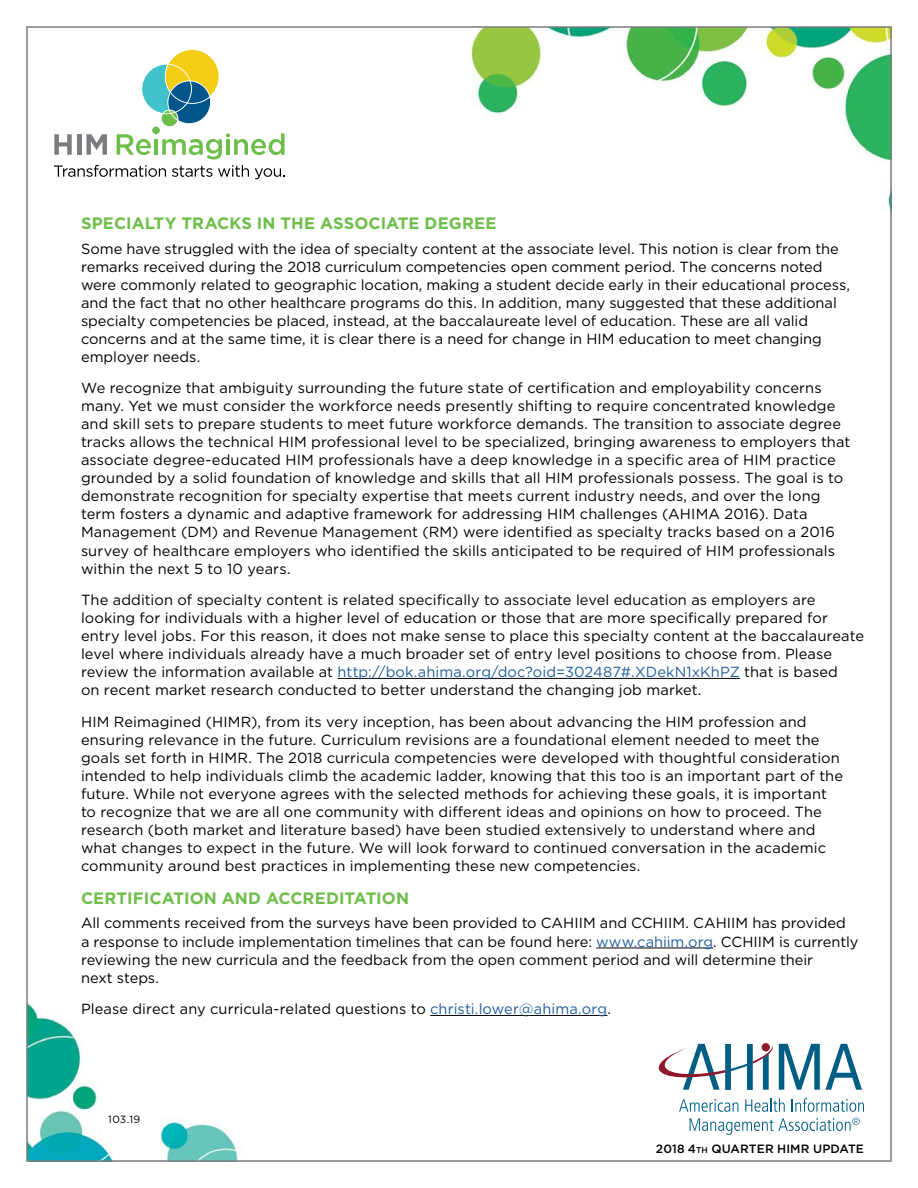
<style>
.page{position:relative;width:918px;height:1188px;background:#fff}
.page>*{position:absolute;margin:0;border:0;box-sizing:border-box;transform-origin:0 0}
.t1{font:700 16.5px "Gotham";letter-spacing:.005em;color:#6ebe4a}
.t2{font:14.7px/18px "Gotham";letter-spacing:.005em;color:#000}
.t3{font:500 12px "Gotham";letter-spacing:.01em;color:#000}
.t4{font:10.5px "Gotham";color:#000}
.s1{color:#215e9e}
.s2{font-size:8.4px}
</style>
<div class="page">
<img style="left:29px;top:29px;width:860px;height:1130px">
<svg style="left:679px;top:1099px;width:59px;height:13px"></svg>
<svg style="left:745px;top:1098px;width:40px;height:14px"></svg>
<svg style="left:792px;top:1098px;width:72px;height:14px"></svg>
<svg style="left:690px;top:1118px;width:170px;height:17px"></svg>
<svg style="left:779px;top:1044px;width:83px;height:46px"></svg>
<svg style="left:657px;top:1044px;width:116px;height:46px"></svg>
<div style="left:762px;top:1043px;width:8px;height:8px;background:#8d1829;border-radius:50%"></div>
<hr style="left:338px;top:678px;width:402px;height:1px;background:#000">
<hr style="left:596px;top:948px;width:117px;height:1px;background:#000">
<hr style="left:430px;top:1015px;width:177px;height:1px;background:#000">
<svg style="left:140px;top:48px;width:80px;height:79px"></svg>
<div style="left:152px;top:127px;width:8px;height:7px;background:#6ebe4a;border-radius:50%"></div>
<svg style="left:54px;top:165px;width:112px;height:12px"></svg>
<svg style="left:172px;top:166px;width:40px;height:11px"></svg>
<svg style="left:218px;top:165px;width:31px;height:12px"></svg>
<svg style="left:255px;top:168px;width:30px;height:11px"></svg>
<svg style="left:54px;top:134px;width:18px;height:21px"></svg>
<hr style="left:77px;top:134px;width:4px;height:21px;background:#7b7c7f">
<svg style="left:86px;top:134px;width:21px;height:21px"></svg>
<svg style="left:117px;top:134px;width:34px;height:21px"></svg>
<hr style="left:154px;top:139px;width:4px;height:16px;background:#6ebe4a">
<svg style="left:162px;top:133px;width:123px;height:26px"></svg>
<p class="t1" style="left:81px;top:212px;width:417px">SPECIALTY TRACKS IN THE ASSOCIATE DEGREE</p>
<p class="t2" style="left:81px;top:239px;width:771px">Some have struggled with the idea of specialty content at the associate level. This notion is clear from the remarks received during the 2018 curriculum competencies open comment period. The concerns noted were commonly related to geographic location, making a student decide early in their educational process, and the fact that no other healthcare programs do this. In addition, many suggested that these additional specialty competencies be placed, instead, at the baccalaureate level of education. These are all valid concerns and at the same time, it is clear there is a need for change in HIM education to meet changing employer needs.</p>
<p class="t2" style="left:81px;top:379px;width:771px">We recognize that ambiguity surrounding the future state of certification and employability concerns many. Yet we must consider the workforce needs presently shifting to require concentrated knowledge and skill sets to prepare students to meet future workforce demands. The transition to associate degree tracks allows the technical HIM professional level to be specialized, bringing awareness to employers that associate degree-educated HIM professionals have a deep knowledge in a specific area of HIM practice grounded by a solid foundation of knowledge and skills that all HIM professionals possess. The goal is to demonstrate recognition for specialty expertise that meets current industry needs, and over the long term fosters a dynamic and adaptive framework for addressing HIM challenges (AHIMA 2016). Data Management (DM) and Revenue Management (RM) were identified as specialty tracks based on a 2016 survey of healthcare employers who identified the skills anticipated to be required of HIM professionals within the next 5 to 10 years.</p>
<p class="t2" style="left:81px;top:590px;width:785px">The addition of specialty content is related specifically to associate level education as employers are looking for individuals with a higher level of education or those that are more specifically prepared for entry level jobs. For this reason, it does not make sense to place this specialty content at the baccalaureate level where individuals already have a much broader set of entry level positions to choose from. Please review the information available at <span class="s1">http://bok.ahima.org/doc?oid=302487#.XDekN1xKhPZ</span> that is based<br>on recent market research conducted to better understand the changing job market.</p>
<p class="t2" style="left:81px;top:712px;width:764px">HIM Reimagined (HIMR), from its very inception, has been about advancing the HIM profession and ensuring relevance in the future. Curriculum revisions are a foundational element needed to meet the goals set forth in HIMR. The 2018 curricula competencies were developed with thoughtful consideration intended to help individuals climb the academic ladder, knowing that this too is an important part of the future. While not everyone agrees with the selected methods for achieving these goals, it is important to recognize that we are all one community with different ideas and opinions on how to proceed. The research (both market and literature based) have been studied extensively to understand where and what changes to expect in the future. We will look forward to continued conversation in the academic community around best practices in implementing these new competencies.</p>
<p class="t1" style="left:81px;top:887px;width:330px">CERTIFICATION AND ACCREDITATION</p>
<p class="t2" style="left:81px;top:914px;width:779px">All comments received from the surveys have been provided to CAHIIM and CCHIIM. CAHIIM has provided<br>a response to include implementation timelines that can be found here: <span class="s1">www.cahiim.org</span>. CCHIIM is currently reviewing the new curricula and the feedback from the open comment period and will determine their<br>next steps.</p>
<p class="t2" style="left:81px;top:999px;width:531px">Please direct any curricula-related questions to <span class="s1">christi.lower@ahima.org</span>.</p>
<p class="t4" style="left:108px;top:1112px;width:34px">103.19</p>
<p class="t3" style="left:656px;top:1141px;width:210px">2018 4<span class="s2">th</span> QUARTER HIMR UPDATE</p>
</div>
